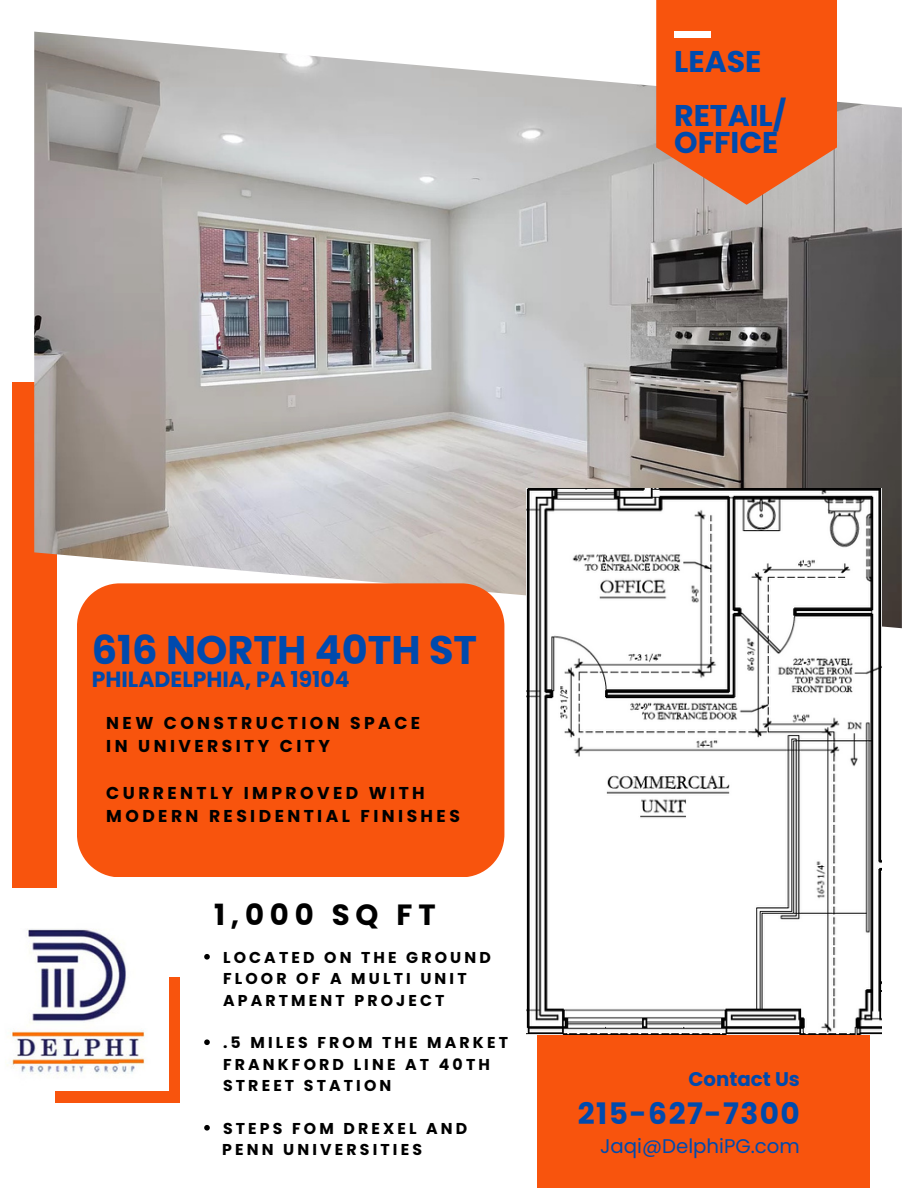
<style>
.page{position:relative;width:918px;height:1188px;background:#fff}
.page>*{position:absolute;margin:0;border:0;box-sizing:border-box;transform-origin:0 0}
.t1{font:700 39.9px "Poppins";color:#004aad}
.t2{font:700 30px "Poppins";color:#004aad}
.t3{font:700 29.7px "Poppins";letter-spacing:.05em;color:#004aad}
.t4{font:700 29.25px "Poppins";letter-spacing:.2em;color:#000}
.t5{font:700 21.9px "Poppins";color:#004aad}
.t6{font:19.8px "Poppins";color:#004aad}
.t7{font:700 19.8px "Poppins";color:#004aad}
.t8{font:700 17.1px "Poppins";letter-spacing:.2em;color:#000}
.t9{font:700 15.75px/21.3px "Poppins";letter-spacing:.2em;color:#000}
</style>
<div class="page">
<div style="left:12px;top:382px;width:45px;height:506px;background:#f8540d"></div>
<img style="left:34px;top:32px;width:868px;height:596px">
<svg style="left:656px;top:0;width:181px;height:205px;background:#ef6225"></svg>
<div style="left:537px;top:941px;width:333px;height:247px;background:#f8540d"></div>
<div style="left:674px;top:32px;width:37px;height:6px;background:#fff"></div>
<div style="left:77px;top:583px;width:427px;height:294px;background:#f8540d"></div>
<div style="left:56px;top:978px;width:124px;height:125px;background:#f8540d"></div>
<img style="left:7px;top:929px;width:161px;height:162px">
<img style="left:526px;top:489px;width:356px;height:545px">
<svg style="left:204px;top:954px;width:6px;height:6px"></svg>
<svg style="left:204px;top:1039px;width:6px;height:6px"></svg>
<svg style="left:204px;top:1125px;width:6px;height:6px"></svg>
<p class="t2" style="left:674px;top:40px;width:89px">LEASE</p>
<p class="t2" style="left:674px;top:94px;width:114px">RETAIL/</p>
<p class="t2" style="left:674px;top:121px;width:106px">OFFICE</p>
<p class="t1" style="left:92px;top:622px;width:387px">616 NORTH 40TH ST</p>
<p class="t5" style="left:92px;top:664px;width:259px">PHILADELPHIA, PA 19104</p>
<p class="t8" style="left:106px;top:711px;width:315px">NEW CONSTRUCTION SPACE</p>
<p class="t8" style="left:106px;top:734px;width:225px">IN UNIVERSITY CITY</p>
<p class="t8" style="left:106px;top:781px;width:320px">CURRENTLY IMPROVED WITH</p>
<p class="t8" style="left:106px;top:804px;width:355px">MODERN RESIDENTIAL FINISHES</p>
<p class="t4" style="left:214px;top:894px;width:223px">1,000 SQ FT</p>
<p class="t9" style="left:223px;top:947px;width:269px">LOCATED ON THE GROUND<br>FLOOR OF A MULTI UNIT<br>APARTMENT PROJECT</p>
<p class="t9" style="left:223px;top:1032px;width:286px">.5 MILES FROM THE MARKET<br>FRANKFORD LINE AT 40TH<br>STREET STATION</p>
<p class="t9" style="left:223px;top:1118px;width:246px">STEPS FOM DREXEL AND</p>
<p class="t9" style="left:222px;top:1139px;width:201px">PENN UNIVERSITIES</p>
<p class="t7" style="left:689px;top:1066px;width:113px">Contact Us</p>
<p class="t3" style="left:578px;top:1092px;width:224px">215-627-7300</p>
<p class="t6" style="left:600px;top:1133px;width:201px">Jaqi@DelphiPG.com</p>
</div>
